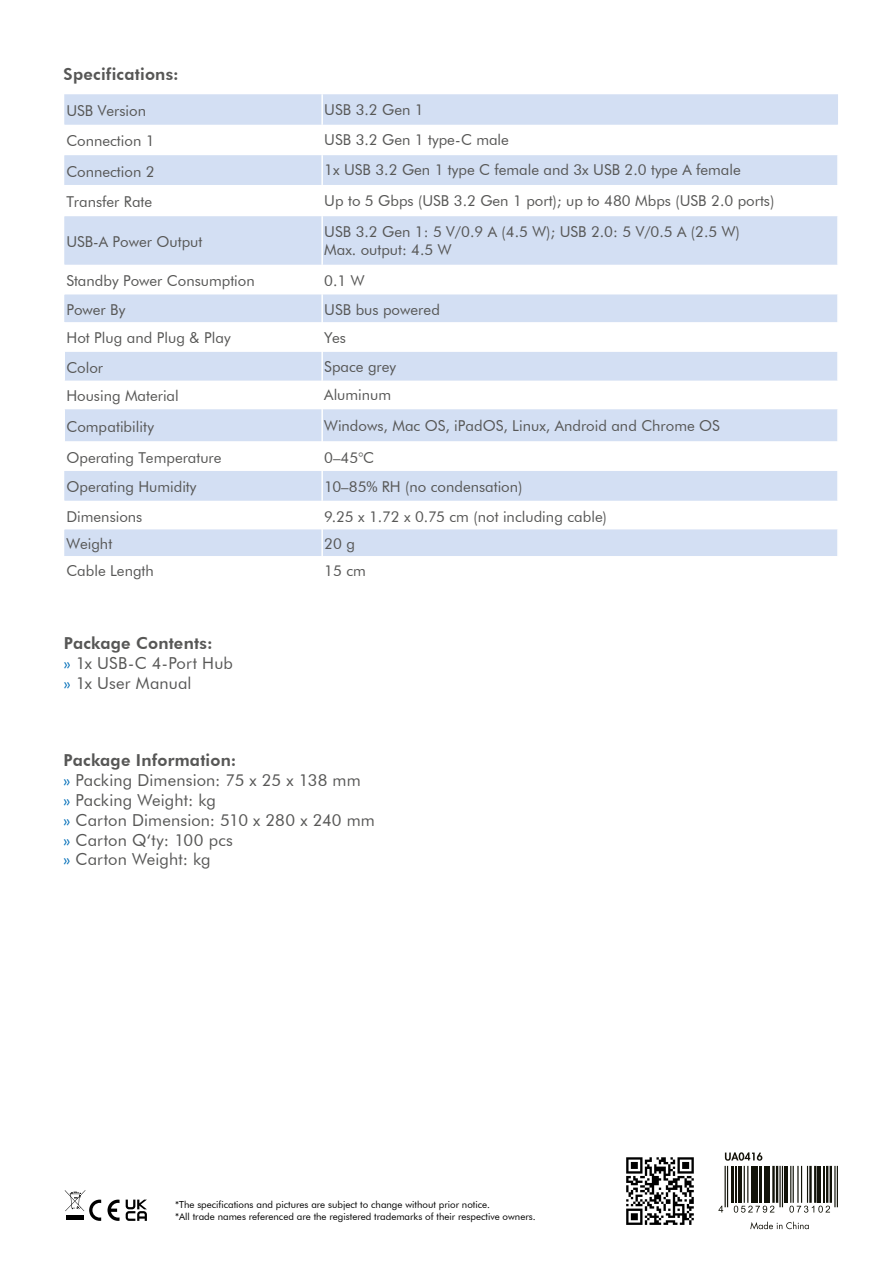
<style>
.page{position:relative;width:893px;height:1263px;background:#fff}
.page>*{position:absolute;margin:0;border:0;box-sizing:border-box;transform-origin:0 0}
.t1{font:16.5px/19.8px "Futura BT";letter-spacing:.01em;color:#575756}
.t2{font:800 16.5px "Futura BT";letter-spacing:.015em;color:#575756}
.t3{font:15px/18px "Futura BT";color:#575756}
.t4{font:9.75px/11.7px "Futura BT";color:#000}
.s1{font-weight:800}
.s2{color:#006eb8}
</style>
<div class="page">
<svg style="left:65px;top:1190px;width:36px;height:31px"></svg>
<svg style="left:108px;top:1199px;width:12px;height:22px"></svg>
<svg style="left:126px;top:1199px;width:21px;height:22px"></svg>
<svg style="left:64px;top:94px;width:774px;height:462px;fill:#d3dff3"></svg>
<hr style="left:321px;top:94px;width:2px;height:31px;background:#fff">
<hr style="left:321px;top:471px;width:2px;height:30px;background:#fff">
<hr style="left:837px;top:471px;width:2px;height:30px;background:#fff">
<hr style="left:63px;top:501px;width:2px;height:28px;background:#fff">
<hr style="left:321px;top:501px;width:2px;height:28px;background:#fff">
<hr style="left:837px;top:501px;width:2px;height:28px;background:#fff">
<hr style="left:321px;top:529px;width:2px;height:27px;background:#fff">
<hr style="left:837px;top:529px;width:2px;height:27px;background:#fff">
<hr style="left:63px;top:125px;width:2px;height:30px;background:#fff">
<hr style="left:321px;top:125px;width:2px;height:30px;background:#fff">
<hr style="left:837px;top:125px;width:2px;height:30px;background:#fff">
<hr style="left:321px;top:155px;width:2px;height:30px;background:#fff">
<hr style="left:837px;top:155px;width:2px;height:30px;background:#fff">
<hr style="left:63px;top:185px;width:2px;height:31px;background:#fff">
<hr style="left:321px;top:185px;width:2px;height:31px;background:#fff">
<hr style="left:837px;top:185px;width:2px;height:31px;background:#fff">
<hr style="left:321px;top:216px;width:2px;height:49px;background:#fff">
<hr style="left:837px;top:216px;width:2px;height:49px;background:#fff">
<hr style="left:63px;top:265px;width:2px;height:29px;background:#fff">
<hr style="left:321px;top:265px;width:2px;height:29px;background:#fff">
<hr style="left:837px;top:265px;width:2px;height:29px;background:#fff">
<hr style="left:321px;top:294px;width:2px;height:28px;background:#fff">
<hr style="left:837px;top:294px;width:2px;height:28px;background:#fff">
<hr style="left:63px;top:322px;width:2px;height:30px;background:#fff">
<hr style="left:321px;top:322px;width:2px;height:30px;background:#fff">
<hr style="left:837px;top:322px;width:2px;height:30px;background:#fff">
<hr style="left:63px;top:381px;width:2px;height:28px;background:#fff">
<hr style="left:321px;top:381px;width:2px;height:28px;background:#fff">
<hr style="left:837px;top:381px;width:2px;height:28px;background:#fff">
<hr style="left:63px;top:352px;width:2px;height:29px;background:#fff">
<hr style="left:321px;top:352px;width:2px;height:29px;background:#fff">
<hr style="left:837px;top:352px;width:2px;height:29px;background:#fff">
<hr style="left:63px;top:409px;width:2px;height:32px;background:#fff">
<hr style="left:321px;top:409px;width:2px;height:32px;background:#fff">
<hr style="left:837px;top:409px;width:2px;height:32px;background:#fff">
<hr style="left:63px;top:441px;width:2px;height:30px;background:#fff">
<hr style="left:321px;top:441px;width:2px;height:30px;background:#fff">
<hr style="left:837px;top:441px;width:2px;height:30px;background:#fff">
<svg style="left:626px;top:1157px;width:68px;height:68px"></svg>
<svg style="left:725px;top:1152px;width:37px;height:9px"></svg>
<svg style="left:750px;top:1222px;width:59px;height:7px"></svg>
<svg style="left:718px;top:1206px;width:5px;height:6px"></svg>
<svg style="left:734px;top:1205px;width:40px;height:7px"></svg>
<svg style="left:789px;top:1205px;width:41px;height:7px"></svg>
<hr style="left:727px;top:1166px;width:1px;height:41px;background:#121309">
<hr style="left:725px;top:1166px;width:1px;height:41px;background:#121309">
<hr style="left:732px;top:1166px;width:2px;height:37px;background:#121309">
<hr style="left:735px;top:1166px;width:1px;height:37px;background:#121309">
<hr style="left:738px;top:1166px;width:3px;height:37px;background:#121309">
<hr style="left:747px;top:1166px;width:1px;height:37px;background:#121309">
<hr style="left:744px;top:1166px;width:1px;height:37px;background:#121309">
<hr style="left:751px;top:1166px;width:2px;height:37px;background:#121309">
<hr style="left:754px;top:1166px;width:4px;height:37px;background:#121309">
<hr style="left:759px;top:1166px;width:3px;height:37px;background:#121309">
<hr style="left:764px;top:1166px;width:1px;height:37px;background:#121309">
<hr style="left:766px;top:1166px;width:4px;height:37px;background:#121309">
<hr style="left:776px;top:1166px;width:2px;height:37px;background:#121309">
<hr style="left:772px;top:1166px;width:3px;height:37px;background:#121309">
<hr style="left:782px;top:1166px;width:1px;height:41px;background:#121309">
<hr style="left:779px;top:1166px;width:2px;height:41px;background:#121309">
<hr style="left:784px;top:1166px;width:4px;height:37px;background:#121309">
<hr style="left:807px;top:1166px;width:1px;height:37px;background:#121309">
<hr style="left:801px;top:1166px;width:1px;height:37px;background:#121309">
<hr style="left:797px;top:1166px;width:2px;height:37px;background:#121309">
<hr style="left:793px;top:1166px;width:1px;height:37px;background:#121309">
<hr style="left:790px;top:1166px;width:1px;height:37px;background:#121309">
<hr style="left:814px;top:1166px;width:2px;height:37px;background:#121309">
<hr style="left:809px;top:1166px;width:3px;height:37px;background:#121309">
<hr style="left:818px;top:1166px;width:3px;height:37px;background:#121309">
<hr style="left:824px;top:1166px;width:1px;height:37px;background:#121309">
<hr style="left:830px;top:1166px;width:2px;height:37px;background:#121309">
<hr style="left:826px;top:1166px;width:2px;height:37px;background:#121309">
<hr style="left:837px;top:1166px;width:1px;height:41px;background:#121309">
<hr style="left:834px;top:1166px;width:2px;height:41px;background:#121309">
<p class="t2" style="left:63px;top:64px;width:117px">Specifications:</p>
<p class="t3" style="left:66px;top:101px;width:81px">USB Version</p>
<p class="t3" style="left:324px;top:100px;width:101px">USB 3.2 Gen 1</p>
<p class="t3" style="left:66px;top:132px;width:90px">Connection 1</p>
<p class="t3" style="left:324px;top:131px;width:186px">USB 3.2 Gen 1 type-C male</p>
<p class="t3" style="left:66px;top:162px;width:90px">Connection 2</p>
<p class="t3" style="left:324px;top:161px;width:418px">1x USB 3.2 Gen 1 type C female and 3x USB 2.0 type A female</p>
<p class="t3" style="left:66px;top:193px;width:87px">Transfer Rate</p>
<p class="t3" style="left:324px;top:192px;width:452px">Up to 5 Gbps (USB 3.2 Gen 1 port); up to 480 Mbps (USB 2.0 ports)</p>
<p class="t3" style="left:66px;top:232px;width:137px">USB-A Power Output</p>
<p class="t3" style="left:324px;top:222px;width:417px">USB 3.2 Gen 1: 5 V/0.9 A (4.5 W); USB 2.0: 5 V/0.5 A (2.5 W)<br>Max. output: 4.5 W</p>
<p class="t3" style="left:66px;top:272px;width:190px">Standby Power Consumption</p>
<p class="t3" style="left:324px;top:272px;width:42px">0.1 W</p>
<p class="t3" style="left:66px;top:300px;width:60px">Power By</p>
<p class="t3" style="left:324px;top:300px;width:117px">USB bus powered</p>
<p class="t3" style="left:66px;top:329px;width:166px">Hot Plug and Plug &amp; Play</p>
<p class="t3" style="left:324px;top:329px;width:23px">Yes</p>
<p class="t3" style="left:66px;top:358px;width:38px">Color</p>
<p class="t3" style="left:324px;top:357px;width:73px">Space grey</p>
<p class="t3" style="left:66px;top:387px;width:114px">Housing Material</p>
<p class="t3" style="left:324px;top:386px;width:68px">Aluminum</p>
<p class="t3" style="left:66px;top:417px;width:89px">Compatibility</p>
<p class="t3" style="left:324px;top:416px;width:397px">Windows, Mac OS, iPadOS, Linux, Android and Chrome OS</p>
<p class="t3" style="left:66px;top:448px;width:157px">Operating Temperature</p>
<p class="t3" style="left:324px;top:448px;width:51px">0–45°C</p>
<p class="t3" style="left:66px;top:478px;width:132px">Operating Humidity</p>
<p class="t3" style="left:324px;top:478px;width:200px">10–85% RH (no condensation)</p>
<p class="t3" style="left:66px;top:507px;width:78px">Dimensions</p>
<p class="t3" style="left:324px;top:507px;width:284px">9.25 x 1.72 x 0.75 cm (not including cable)</p>
<p class="t3" style="left:66px;top:535px;width:47px">Weight</p>
<p class="t3" style="left:324px;top:535px;width:32px">20 g</p>
<p class="t3" style="left:66px;top:561px;width:89px">Cable Length</p>
<p class="t3" style="left:324px;top:561px;width:43px">15 cm</p>
<p class="t1" style="left:64px;top:633px;width:171px"><span class="s1">Package Contents:<br></span><span class="s2">»</span> 1x USB-C 4-Port Hub <span class="s2">»</span> 1x User Manual</p>
<p class="t1" style="left:63px;top:750px;width:313px"><span class="s1">Package Information:<br></span><span class="s2">»</span> Packing Dimension: 75 x 25 x 138 mm<br><span class="s2">»</span> Packing Weight: kg<br><span class="s2">»</span> Carton Dimension: 510 x 280 x 240 mm <span class="s2">»</span> Carton Q‘ty: 100 pcs<br><span class="s2">»</span> Carton Weight: kg</p>
<p class="t4" style="left:175px;top:1199px;width:362px">*The specifications and pictures are subject to change without prior notice.<br>*All trade names referenced are the registered trademarks of their respective owners.</p>
</div>
